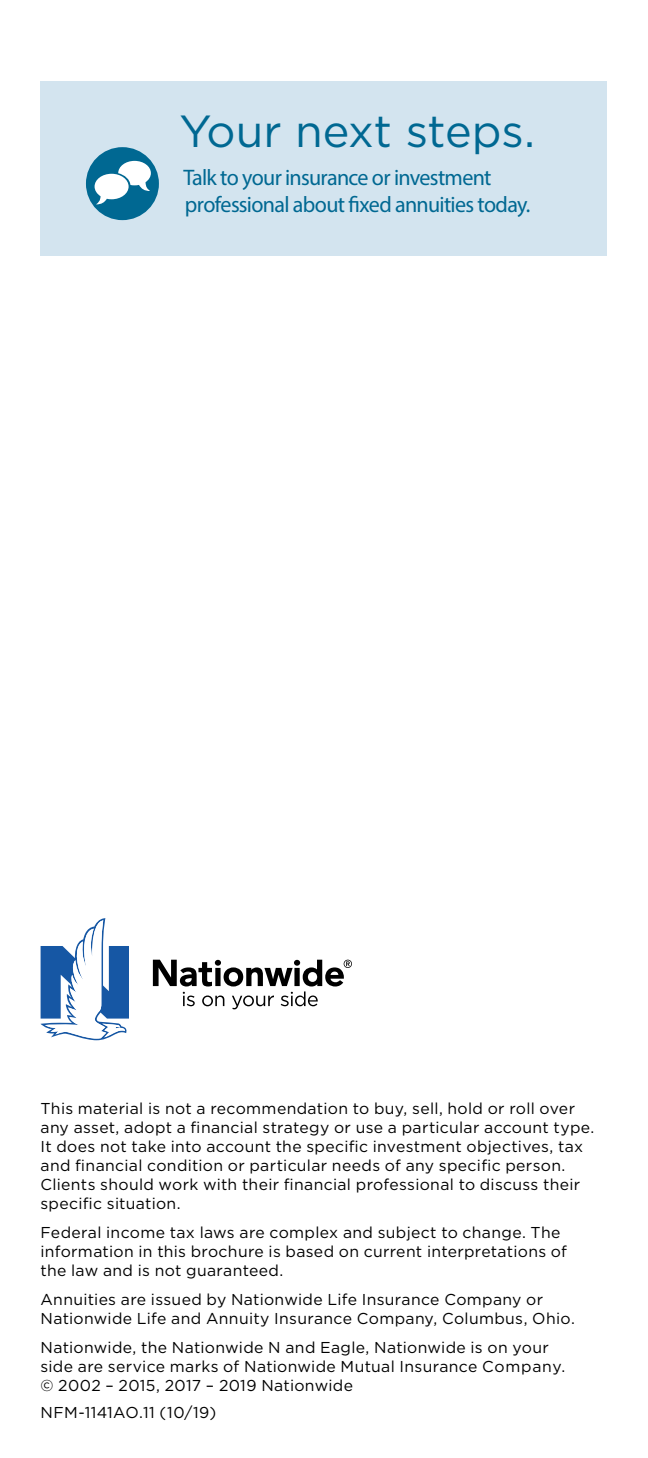
<style>
.page{position:relative;width:648px;height:1458px;background:#fff}
.page>*{position:absolute;margin:0;border:0;box-sizing:border-box;transform-origin:0 0}
.H1_2{font:45px "Gotham";color:#006892}
.t1{font:22.5px/27px "Myriad Pro";letter-spacing:-.03em;color:#006892}
.t2{font:15.75px/18.9px "Gotham";letter-spacing:.02em;color:#000}
</style>
<div class="page">
<div style="left:40px;top:81px;width:568px;height:174px;background:#d3e4ef"></div>
<svg style="left:86px;top:147px;width:73px;height:73px"></svg>
<svg style="left:41px;top:918px;width:88px;height:122px"></svg>
<svg style="left:153px;top:960px;width:199px;height:49px"></svg>
<h1 class="H1_2" style="left:179px;top:103px;width:357px">Your next steps.</h1>
<p class="t1" style="left:183px;top:164px;width:348px">Talk to your insurance or investment professional about fixed annuities today.</p>
<p class="t2" style="left:40px;top:1099px;width:555px">This material is not a recommendation to buy, sell, hold or roll over any asset, adopt a financial strategy or use a particular account type.<br>It does not take into account the specific investment objectives, tax and financial condition or particular needs of any specific person.<br>Clients should work with their financial professional to discuss their specific situation.</p>
<p class="t2" style="left:40px;top:1223px;width:528px">Federal income tax laws are complex and subject to change. The information in this brochure is based on current interpretations of the law and is not guaranteed.</p>
<p class="t2" style="left:40px;top:1289px;width:536px">Annuities are issued by Nationwide Life Insurance Company or<br>Nationwide Life and Annuity Insurance Company, Columbus, Ohio.</p>
<p class="t2" style="left:40px;top:1337px;width:527px">Nationwide, the Nationwide N and Eagle, Nationwide is on your side are service marks of Nationwide Mutual Insurance Company. © 2002 – 2015, 2017 – 2019 Nationwide</p>
<p class="t2" style="left:40px;top:1402px;width:177px">NFM-1141AO.11 (10/19)</p>
</div>
